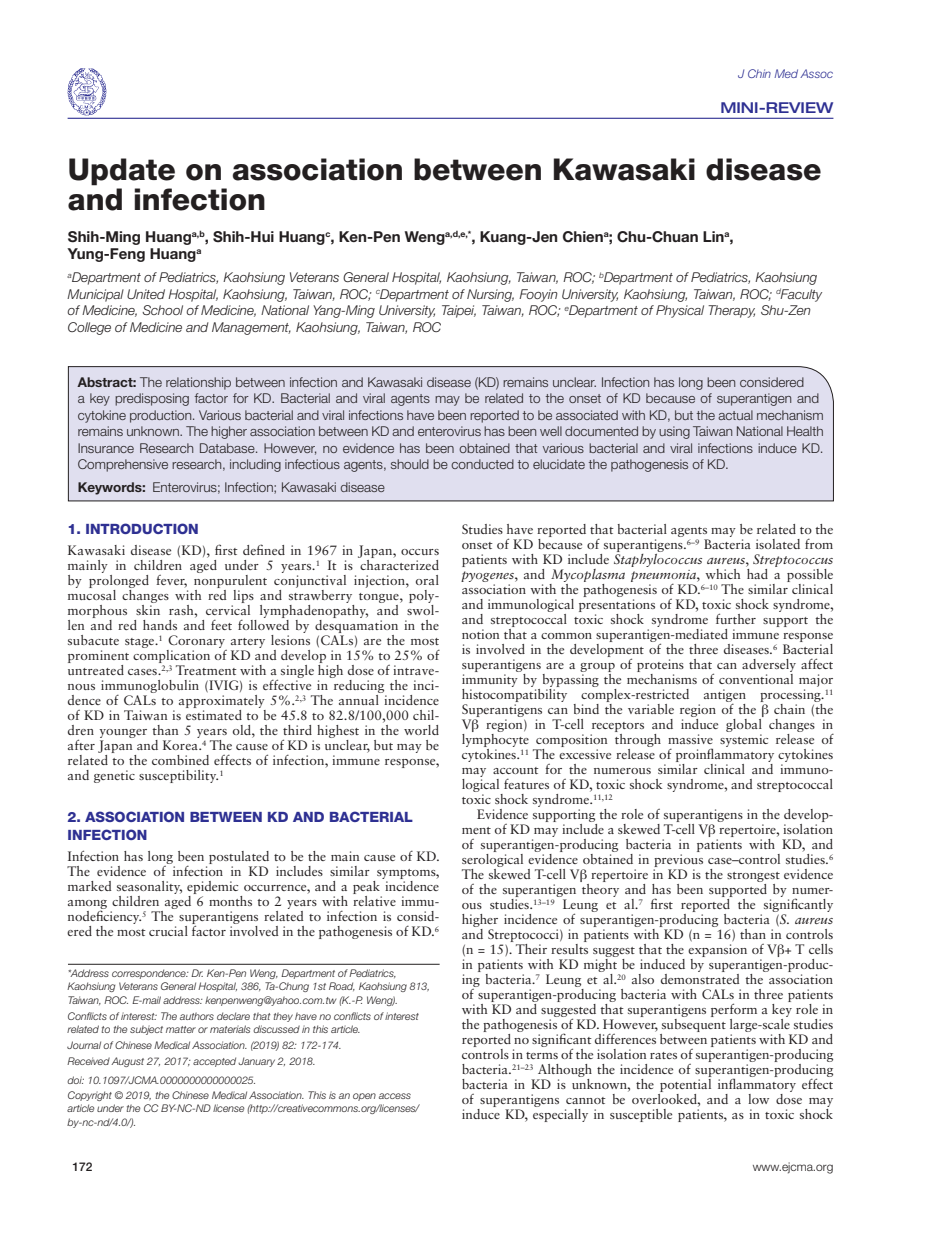
<style>
.page{position:relative;width:928px;height:1239px;background:#fff}
.page>*{position:absolute;margin:0;border:0;box-sizing:border-box;transform-origin:0 0}
.t1{font:800 30px/30px "Helvetica Neue LT Std";color:#231f20}
.t2{font:700 15px/16.5px "Helvetica Neue LT Std";color:#231f20}
.t3{font:500 expanded 15px "Helvetica Neue LT Std";color:#2e3092}
.t4{font:800 14.25px/18px "Helvetica Neue LT Std";color:#2e3092}
.t5{font:13.5px/15px "Sabon LT Std";color:#231f20;text-align:justify}
.t6{font:300 13.5px/16.5px "Helvetica Neue LT Std";color:#231f20}
.t7{font:italic 300 13.5px/16.5px "Helvetica Neue LT Std";color:#231f20}
.t8{font:300 12px "Helvetica Neue LT Std";color:#231f20}
.t9{font:italic 300 12px "Helvetica Neue LT Std";color:#2e3092}
.t10{font:500 12px "Helvetica Neue LT Std";color:#231f20}
.t11{font:italic 300 10.5px/13.5px "Helvetica Neue LT Std";color:#231f20}
.s1{font-weight:700}
.s2{font-style:italic}
.s3{font-family:"Gandhari Unicode"}
</style>
<div class="page">
<hr style="left:68px;top:964px;width:371px;height:1px;background:#231f20">
<div style="left:68px;top:366px;width:766px;height:136px;background:#e0dfef"></div>
<hr style="left:68px;top:118px;width:765px;height:1px;background:#2e3092">
<svg style="left:68px;top:68px;width:38px;height:48px"></svg>
<p class="t9" style="left:738px;top:67px;width:96px">J Chin Med Assoc</p>
<p class="t3" style="left:720px;top:99px;width:115px">MINI-REVIEW</p>
<h1 class="t1" style="left:68px;top:154px;width:754px">Update on association between Kawasaki disease and infection</h1>
<p class="t2" style="left:68px;top:228px;width:667px">Shih-Ming Huang<sup>a,b</sup>, Shih-Hui Huang<sup>c</sup>, Ken-Pen Weng<sup>a,d,e,*</sup>, Kuang-Jen Chien<sup>a</sup>; Chu-Chuan Lin<sup>a</sup>,<br>Yung-Feng Huang<sup>a</sup></p>
<p class="t7" style="left:68px;top:269px;width:755px"><sup>a</sup>Department of Pediatrics, Kaohsiung Veterans General Hospital, Kaohsiung, Taiwan, ROC; <sup>b</sup>Department of Pediatrics, Kaohsiung Municipal United Hospital, Kaohsiung, Taiwan, ROC; <sup>c</sup>Department of Nursing, Fooyin University, Kaohsiung, Taiwan, ROC; <sup>d</sup>Faculty of Medicine, School of Medicine, National Yang-Ming University, Taipei, Taiwan, ROC; <sup>e</sup>Department of Physical Therapy, Shu-Zen College of Medicine and Management, Kaohsiung, Taiwan, ROC</p>
<p class="t6" style="left:78px;top:373px;width:747px"><span class="s1">Abstract:</span> The relationship between infection and Kawasaki disease (KD) remains unclear. Infection has long been considered<br>a key predisposing factor for KD. Bacterial and viral agents may be related to the onset of KD because of superantigen and cytokine production. Various bacterial and viral infections have been reported to be associated with KD, but the actual mechanism remains unknown. The higher association between KD and enterovirus has been well documented by using Taiwan National Health Insurance Research Database. However, no evidence has been obtained that various bacterial and viral infections induce KD.<br>Comprehensive research, including infectious agents, should be conducted to elucidate the pathogenesis of KD.</p>
<p class="t6" style="left:78px;top:478px;width:308px"><span class="s1">Keywords:</span> Enterovirus; Infection; Kawasaki disease</p>
<p class="t4" style="left:68px;top:520px;width:133px">1. INTRODUCTION</p>
<p class="t5" style="left:68px;top:542px;width:373px">Kawasaki disease (KD), first defined in 1967 in Japan, occurs mainly in children aged under 5 years.<sup>1</sup> It is characterized by prolonged fever, nonpurulent conjunctival injection, oral mucosal changes with red lips and strawberry tongue, poly&shy;morphous skin rash, cervical lymphadenopathy, and swol&shy;len and red hands and feet followed by desquamation in the subacute stage.<sup>1</sup> Coronary artery lesions (CALs) are the most prominent complication of KD and develop in 15% to 25% of untreated cases.<sup>2,3</sup> Treatment with a single high dose of intrave&shy;nous immunoglobulin (IVIG) is effective in reducing the inci&shy;dence of CALs to approximately 5%.<sup>2,3</sup> The annual incidence of KD in Taiwan is estimated to be 45.8 to 82.8/100,000 chil&shy;dren younger than 5 years old, the third highest in the world after Japan and Korea.<sup>4</sup> The cause of KD is unclear, but may be related to the combined effects of infection, immune response, and genetic susceptibility.<sup>1</sup></p>
<p class="t4" style="left:68px;top:808px;width:346px">2. ASSOCIATION BETWEEN KD AND BACTERIAL<br>INFECTION</p>
<p class="t5" style="left:68px;top:848px;width:373px">Infection has long been postulated to be the main cause of KD.<br>The evidence of infection in KD includes similar symptoms, marked seasonality, epidemic occurrence, and a peak incidence among children aged 6 months to 2 years with relative immu&shy;nodeficiency.<sup>5</sup> The superantigens related to infection is consid&shy;ered the most crucial factor involved in the pathogenesis of KD.<sup>6</sup></p>
<p class="t11" style="left:68px;top:966px;width:364px">*Address correspondence: Dr. Ken-Pen Weng, Department of Pediatrics,<br>Kaohsiung Veterans General Hospital, 386, Ta-Chung 1st Road, Kaohsiung 813,<br>Taiwan, ROC. E-mail address: kenpenweng@yahoo.com.tw (K.-P. Weng).</p>
<p class="t11" style="left:68px;top:1009px;width:352px">Conflicts of interest: The authors declare that they have no conflicts of interest related to the subject matter or materials discussed in this article.</p>
<p class="t11" style="left:68px;top:1037px;width:275px;line-height:15.9px">Journal of Chinese Medical Association. (2019) 82: 172-174.<br>Received August 27, 2017; accepted January 2, 2018.</p>
<p class="t11" style="left:68px;top:1072px;width:344px;line-height:15px">doi: 10.1097/JCMA.0000000000000025.<br>Copyright © 2019, the Chinese Medical Association. This is an open access</p>
<p class="t11" style="left:68px;top:1101px;width:353px">article under the CC BY-NC-ND license (http://creativecommons.org/licenses/ by-nc-nd/4.0/).</p>
<p class="t5" style="left:461px;top:522px;width:373px">Studies have reported that bacterial agents may be related to the onset of KD because of superantigens.<sup>6–9</sup> Bacteria isolated from patients with KD include <span class="s2">Staphylococcus aureus</span>, <span class="s2">Streptococcus pyogenes</span>, and <span class="s2">Mycoplasma pneumonia</span>, which had a possible association with the pathogenesis of KD.<sup>6–10</sup> The similar clinical and immunological presentations of KD, toxic shock syndrome, and streptococcal toxic shock syndrome further support the notion that a common superantigen-mediated immune response is involved in the development of the three diseases.<sup>6</sup> Bacterial superantigens are a group of proteins that can adversely affect immunity by bypassing the mechanisms of conventional major histocompatibility complex-restricted antigen processing.<sup>11<br></sup>Superantigens can bind the variable region of the <span class="s3">β</span> chain (the V<span class="s3">β</span> region) in T-cell receptors and induce global changes in lymphocyte composition through massive systemic release of cytokines.<sup>11</sup> The excessive release of proinflammatory cytokines may account for the numerous similar clinical and immuno&shy;logical features of KD, toxic shock syndrome, and streptococcal toxic shock syndrome.<sup>11,12</sup></p>
<p class="t5" style="left:462px;top:807px;width:373px;text-indent:15px">Evidence supporting the role of superantigens in the develop&shy;ment of KD may include a skewed T-cell V<span class="s3">β</span> repertoire, isolation of superantigen-producing bacteria in patients with KD, and serological evidence obtained in previous case–control studies.<sup>6<br></sup>The skewed T-cell V<span class="s3">β</span> repertoire in KD is the strongest evidence of the superantigen theory and has been supported by numer&shy;ous studies.<sup>13–19</sup> Leung et al.<sup>7</sup> first reported the significantly higher incidence of superantigen-producing bacteria (<span class="s2">S. aureus </span>and Streptococci) in patients with KD (n = 16) than in controls (n = 15). Their results suggest that the expansion of V<span class="s3">β</span>+ T cells in patients with KD might be induced by superantigen-produc&shy;ing bacteria.<sup>7</sup> Leung et al.<sup>20</sup> also demonstrated the association of superantigen-producing bacteria with CALs in three patients with KD and suggested that superantigens perform a key role in the pathogenesis of KD. However, subsequent large-scale studies reported no significant differences between patients with KD and controls in terms of the isolation rates of superantigen-producing bacteria.<sup>21–23</sup> Although the incidence of superantigen-producing bacteria in KD is unknown, the potential inflammatory effect of superantigens cannot be overlooked, and a low dose may induce KD, especially in susceptible patients, as in toxic shock</p>
<p class="t10" style="left:72px;top:1159px;width:22px">172</p>
<p class="t8" style="left:752px;top:1159px;width:82px">www.ejcma.org</p>
</div>
